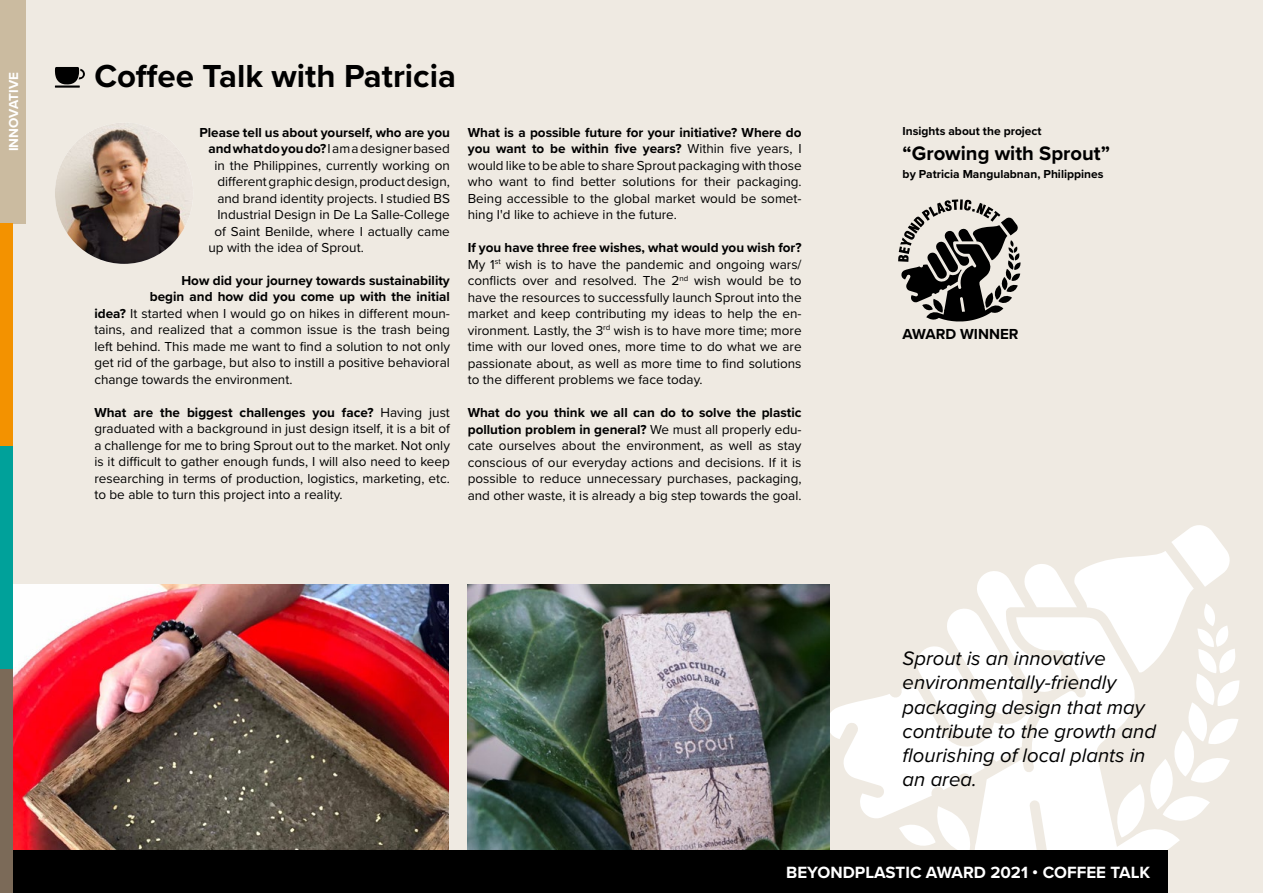
<style>
.page{position:relative;width:1263px;height:893px;background:#efeae2}
.page>*{position:absolute;margin:0;border:0;box-sizing:border-box;transform-origin:0 0}
.t1{font:700 33px "Proxima Nova";color:#000}
.t2{font:italic 20.25px/24.3px "Proxima Nova";color:#000}
.t3{font:700 20.25px "Proxima Nova";color:#000}
.t4{font:700 16.8px "Proxima Nova";color:#fff}
.t5{font:700 15px "Proxima Nova";color:#000}
.t6{font:13.5px/16.5px "Proxima Nova";color:#000;text-align:justify}
.t7{font:700 13.5px "Proxima Nova";color:#000}
.t8{font:700 13.5px "Proxima Nova";color:#fff}
.t9{font:700 12px "Proxima Nova";color:#000}
.s1{font-weight:700}
</style>
<div class="page">
<img style="left:13px;top:585px;width:436px;height:265px">
<svg style="left:826px;top:525px;width:404px;height:294px"></svg>
<svg style="left:916px;top:562px;width:220px;height:41px;fill:#fefefe"></svg>
<svg style="left:899px;top:603px;width:340px;height:282px;fill:#fff"></svg>
<img style="left:468px;top:585px;width:361px;height:265px">
<div style="left:0;top:850px;width:1167px;height:43px;background:#000"></div>
<img style="left:55px;top:123px;width:134px;height:141px">
<svg style="left:55px;top:67px;width:30px;height:21px"></svg>
<div style="left:0;top:0;width:26px;height:223px;background:#cbbba0"></div>
<div style="left:0;top:223px;width:13px;height:223px;background:#f39200"></div>
<div style="left:0;top:446px;width:13px;height:224px;background:#00a19a"></div>
<div style="left:0;top:670px;width:13px;height:223px;background:#7b6a58"></div>
<svg style="left:898px;top:199px;width:122px;height:122px"></svg>
<p class="t8" style="left:4px;top:151px;width:81px;rotate:-90deg">INNOVATIVE</p>
<h1 class="t1" style="left:94px;top:51px;width:363px">Coffee Talk with Patricia</h1>
<p class="t7" style="left:199px;top:122px;width:252px">Please tell us about yourself, who are you</p>
<p class="t6" style="left:208px;top:140px;width:243px"><span class="s1">and what do you do?</span> I am a designer based</p>
<p class="t6" style="left:214px;top:156px;width:237px">in the Philippines, currently working on</p>
<p class="t6" style="left:217px;top:173px;width:234px">different graphic design, product design,</p>
<p class="t6" style="left:217px;top:189px;width:234px">and brand identity projects. I studied BS</p>
<p class="t6" style="left:217px;top:206px;width:234px">Industrial Design in De La Salle-College</p>
<p class="t6" style="left:214px;top:222px;width:237px">of Saint Benilde, where I actually came</p>
<p class="t6" style="left:208px;top:239px;width:157px">up with the idea of Sprout.</p>
<p class="t7" style="left:181px;top:270px;width:270px">How did your journey towards sustainability</p>
<p class="t7" style="left:150px;top:287px;width:302px">begin and how did you come up with the initial</p>
<p class="t6" style="left:94px;top:305px;width:357px"><span class="s1">idea?</span> It started when I would go on hikes in different moun-</p>
<p class="t6" style="left:94px;top:321px;width:357px">tains, and realized that a common issue is the trash being</p>
<p class="t6" style="left:94px;top:338px;width:357px">left behind. This made me want to find a solution to not only</p>
<p class="t6" style="left:94px;top:354px;width:357px">get rid of the garbage, but also to instill a positive behavioral</p>
<p class="t6" style="left:94px;top:371px;width:200px">change towards the environment.</p>
<p class="t6" style="left:94px;top:404px;width:357px"><span class="s1">What are the biggest challenges you face?</span> Having just graduated with a background in just design itself, it is a bit of a challenge for me to bring Sprout out to the market. Not only is it difficult to gather enough funds, I will also need to keep researching in terms of production, logistics, marketing, etc. to be able to turn this project into a reality.</p>
<p class="t6" style="left:468px;top:123px;width:335px"><span class="s1">What is a possible future for your initiative? Where do you want to be within five years?</span> Within five years, I would like to be able to share Sprout packaging with those who want to find better solutions for their packaging.<br>Being accessible to the global market would be somet&shy;hing I'd like to achieve in the future.</p>
<p class="t6" style="left:468px;top:239px;width:335px"><span class="s1">If you have three free wishes, what would you wish for?<br></span>My 1<sup>st</sup> wish is to have the pandemic and ongoing wars/ conflicts over and resolved. The 2<sup>nd</sup> wish would be to have the resources to successfully launch Sprout into the market and keep contributing my ideas to help the en&shy;vironment. Lastly, the 3<sup>rd</sup> wish is to have more time; more time with our loved ones, more time to do what we are passionate about, as well as more time to find solutions to the different problems we face today.</p>
<p class="t6" style="left:468px;top:404px;width:335px"><span class="s1">What do you think we all can do to solve the plastic pollution problem in general?</span> We must all properly edu&shy;cate ourselves about the environment, as well as stay conscious of our everyday actions and decisions. If it is possible to reduce unnecessary purchases, packaging, and other waste, it is already a big step towards the goal.</p>
<p class="t9" style="left:903px;top:122px;width:141px">Insights about the project</p>
<h2 class="t3" style="left:903px;top:138px;width:209px">“Growing with Sprout”</h2>
<p class="t9" style="left:903px;top:165px;width:202px">by Patricia Mangulabnan, Philippines</p>
<p class="t5" style="left:902px;top:323px;width:117px">AWARD WINNER</p>
<h2 class="t2" style="left:903px;top:645px;width:255px">Sprout is an innovative environmentally-friendly packaging design that may contribute to the growth and flourishing of local plants in an area.</h2>
<p class="t4" style="left:786px;top:860px;width:366px">BEYONDPLASTIC AWARD 2021 • COFFEE TALK</p>
</div>
